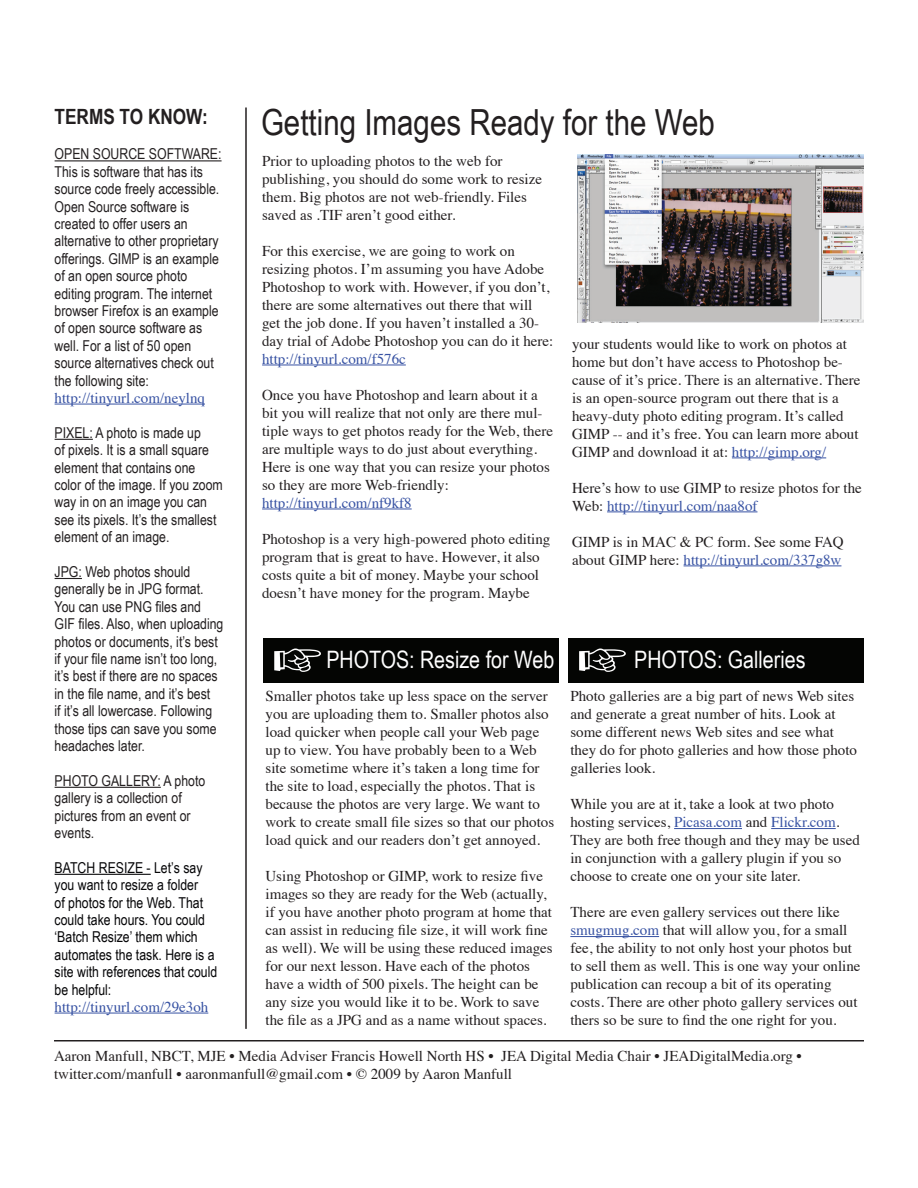
<style>
.page{position:relative;width:918px;height:1188px;background:#fff}
.page>*{position:absolute;margin:0;border:0;box-sizing:border-box;transform-origin:0 0}
.t1{font:36px "Arial Narrow";color:#231f20}
.t2{font:24px "Arial Narrow";color:#fff}
.t3{font:700 21px "Arial Narrow";color:#231f20}
.t4{font:15px/18px "Times";color:#231f20}
.t5{font:15px/17.4px "Arial Narrow";color:#231f20}
.t6{font:15px/17.4px "Arial Narrow";color:#060608}
.t7{font:15px "Times";color:#3752a3}
.s1{color:#3752a3}
</style>
<div class="page">
<hr style="left:55px;top:160px;width:167px;height:1px;background:#231f20">
<hr style="left:55px;top:404px;width:150px;height:1px;background:#3752a3">
<hr style="left:55px;top:439px;width:38px;height:1px;background:#231f20">
<svg style="left:55px;top:578px;width:27px;height:1px"></svg>
<hr style="left:55px;top:787px;width:106px;height:1px;background:#231f20">
<hr style="left:55px;top:874px;width:96px;height:1px;background:#060608">
<hr style="left:55px;top:1013px;width:153px;height:1px;background:#3752a3">
<hr style="left:262px;top:365px;width:144px;height:1px;background:#3752a3">
<hr style="left:262px;top:509px;width:150px;height:1px;background:#3752a3">
<hr style="left:732px;top:458px;width:94px;height:1px;background:#3752a3">
<hr style="left:607px;top:512px;width:150px;height:1px;background:#3752a3">
<hr style="left:684px;top:566px;width:157px;height:1px;background:#3752a3">
<img style="left:577px;top:155px;width:287px;height:168px">
<div style="left:263px;top:638px;width:296px;height:45px;background:#040503"></div>
<div style="left:568px;top:638px;width:296px;height:45px;background:#040503"></div>
<hr style="left:674px;top:828px;width:68px;height:1px;background:#3752a3">
<hr style="left:771px;top:828px;width:65px;height:1px;background:#3752a3">
<hr style="left:570px;top:936px;width:89px;height:1px;background:#3752a3">
<hr style="left:245px;top:107px;width:2px;height:922px;background:#231f20">
<hr style="left:54px;top:1040px;width:810px;height:1px;background:#231f20">
<h1 class="t1" style="left:261px;top:96px;width:456px">Getting Images Ready for the Web</h1>
<h3 class="t3" style="left:55px;top:101px;width:155px">TERMS TO KNOW:</h3>
<p class="t5" style="left:55px;top:145px;width:168px">OPEN SOURCE SOFTWARE:<br>This is software that has its source code freely accessible.<br>Open Source software is created to offer users an alternative to other proprietary offerings. GIMP is an example of an open source photo editing program. The internet browser Firefox is an example of open source software as well. For a list of 50 open source alternatives check out the following site:</p>
<p class="t7" style="left:55px;top:384px;width:152px">http://tinyurl.com/neylnq</p>
<p class="t5" style="left:55px;top:423px;width:170px">PIXEL: A photo is made up<br>of pixels. It is a small square element that contains one color of the image. If you zoom way in on an image you can see its pixels. It’s the smallest element of an image.</p>
<p class="t5" style="left:55px;top:562px;width:170px">JPG: Web photos should generally be in JPG format.<br>You can use PNG files and<br>GIF files. Also, when uploading photos or documents, it’s best if your file name isn’t too long, it’s best if there are no spaces in the file name, and it’s best<br>if it’s all lowercase. Following those tips can save you some headaches later.</p>
<p class="t5" style="left:55px;top:771px;width:152px">PHOTO GALLERY: A photo gallery is a collection of pictures from an event or events.</p>
<p class="t6" style="left:55px;top:858px;width:164px">BATCH RESIZE - Let’s say you want to resize a folder<br>of photos for the Web. That could take hours. You could ‘Batch Resize’ them which automates the task. Here is a site with references that could be helpful:</p>
<p class="t7" style="left:55px;top:993px;width:155px">http://tinyurl.com/29e3oh</p>
<p class="t4" style="left:262px;top:151px;width:281px">Prior to uploading photos to the web for publishing, you should do some work to resize them. Big photos are not web-friendly. Files saved as .TIF aren’t good either.</p>
<p class="t4" style="left:262px;top:241px;width:293px">For this exercise, we are going to work on resizing photos. I’m assuming you have Adobe Photoshop to work with. However, if you don’t, there are some alternatives out there that will get the job done. If you haven’t installed a 30- day trial of Adobe Photoshop you can do it here:</p>
<p class="t7" style="left:262px;top:345px;width:145px">http://tinyurl.com/f576c</p>
<p class="t4" style="left:262px;top:385px;width:292px">Once you have Photoshop and learn about it a bit you will realize that not only are there mul&shy;tiple ways to get photos ready for the Web, there are multiple ways to do just about everything.<br>Here is one way that you can resize your photos so they are more Web-friendly:</p>
<p class="t7" style="left:262px;top:489px;width:151px">http://tinyurl.com/nf9kf8</p>
<p class="t4" style="left:262px;top:529px;width:290px">Photoshop is a very high-powered photo editing program that is great to have. However, it also costs quite a bit of money. Maybe your school doesn’t have money for the program. Maybe</p>
<p class="t4" style="left:572px;top:333px;width:290px">your students would like to work on photos at home but don’t have access to Photoshop be&shy;cause of it’s price. There is an alternative. There is an open-source program out there that is a heavy-duty photo editing program. It’s called GIMP -- and it’s free. You can learn more about GIMP and download it at: <span class="s1">http://gimp.org/</span></p>
<p class="t4" style="left:572px;top:477px;width:291px">Here’s how to use GIMP to resize photos for the<br>Web: <span class="s1">http://tinyurl.com/naa8of</span></p>
<p class="t4" style="left:572px;top:531px;width:273px">GIMP is in MAC &amp; PC form. See some FAQ about GIMP here: <span class="s1">http://tinyurl.com/337g8w</span></p>
<h2 class="t2" style="left:634px;top:642px;width:173px">PHOTOS: Galleries</h2>
<p class="t4" style="left:570px;top:686px;width:288px">Photo galleries are a big part of news Web sites and generate a great number of hits. Look at some different news Web sites and see what they do for photo galleries and how those photo galleries look.</p>
<p class="t4" style="left:570px;top:794px;width:291px">While you are at it, take a look at two photo hosting services, <span class="s1">Picasa.com</span> and <span class="s1">Flickr.com</span>.<br>They are both free though and they may be used in conjunction with a gallery plugin if you so choose to create one on your site later.</p>
<p class="t4" style="left:570px;top:902px;width:292px">There are even gallery services out there like <span class="s1">smugmug.com</span> that will allow you, for a small fee, the ability to not only host your photos but to sell them as well. This is one way your online publication can recoup a bit of its operating costs. There are other photo gallery services out thers so be sure to find the one right for you.</p>
<p class="t4" style="left:54px;top:1046px;width:749px">Aaron Manfull, NBCT, MJE • Media Adviser Francis Howell North HS • JEA Digital Media Chair • JEADigitalMedia.org • twitter.com/manfull • aaronmanfull@gmail.com • © 2009 by Aaron Manfull</p>
<h2 class="t2" style="left:326px;top:642px;width:229px">PHOTOS: Resize for Web</h2>
<p class="t4" style="left:266px;top:686px;width:290px">Smaller photos take up less space on the server you are uploading them to. Smaller photos also load quicker when people call your Web page up to view. You have probably been to a Web site sometime where it’s taken a long time for the site to load, especially the photos. That is because the photos are very large. We want to work to create small file sizes so that our photos load quick and our readers don’t get annoyed.</p>
<p class="t4" style="left:266px;top:866px;width:289px">Using Photoshop or GIMP, work to resize five images so they are ready for the Web (actually, if you have another photo program at home that can assist in reducing file size, it will work fine as well). We will be using these reduced images for our next lesson. Have each of the photos have a width of 500 pixels. The height can be any size you would like it to be. Work to save the file as a JPG and as a name without spaces.</p>
</div>
